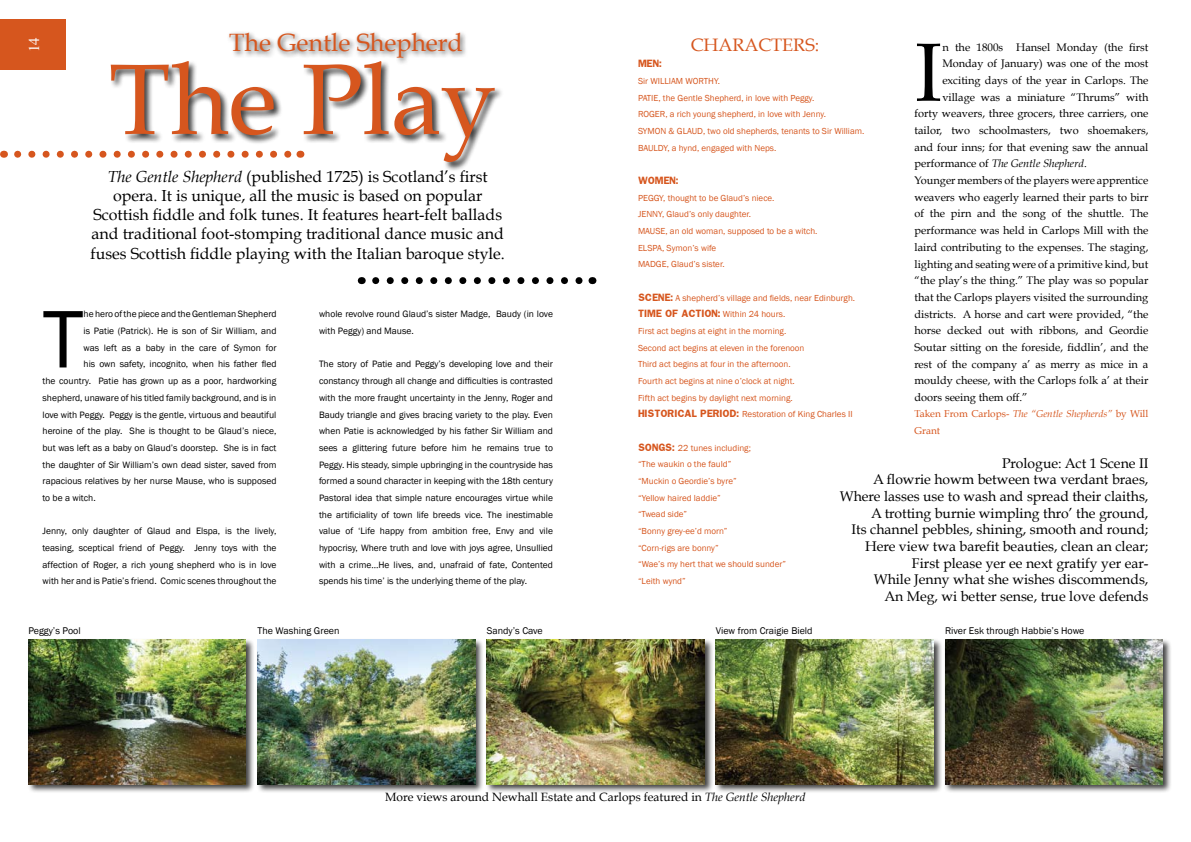
<style>
.page{position:relative;width:1191px;height:842px;background:#fff}
.page>*{position:absolute;margin:0;border:0;box-sizing:border-box;transform-origin:0 0}
.t1{font:100px "Book Antiqua";color:#d6561e}
.t2{font:84.5px "Franklin Gothic";color:#000}
.t3{font:82.6px "Book Antiqua";color:#000}
.t4{font:25px "Book Antiqua";color:#d6561e}
.t5{font:18px "Book Antiqua";color:#d6561e}
.t6{font:16px/19.2px "Book Antiqua";color:#000;text-align:center}
.t7{font:15px "Times";color:#fff}
.t8{font:14px/16.7px "Book Antiqua";color:#000;text-align:right}
.t9{font:12px "Book Antiqua";color:#000}
.t10{font:11px "Book Antiqua";color:#000}
.t11{font:italic 11px "Book Antiqua";color:#000}
.t12{font:10px "Franklin Gothic";color:#000}
.t13{font:10px/16.7px "Book Antiqua";color:#d6561e}
.t14{font:9.5px/16.7px "Franklin Gothic";color:#000;text-align:justify}
.t15{font:9px/16.7px "Franklin Gothic";color:#d6561e}
.t16{font:700 9px "Franklin";color:#d6561e}
.s1{font-style:italic}
.s2{font-style:normal}
.s3{font-family:"Franklin";font-weight:700}
</style>
<div class="page">
<div style="left:226px;top:29px;width:570px;height:70px;background:#000;opacity:.75"></div>
<svg style="left:18px;top:151px;width:89px;height:7px"></svg>
<div style="left:109px;top:60px;width:521px;height:139px;background:#000;opacity:.75"></div>
<div style="left:485px;top:638px;width:233px;height:160px;background:#000;opacity:.75"></div>
<img style="left:489px;top:639px;width:215px;height:145px">
<div style="left:256px;top:638px;width:233px;height:160px;background:#000;opacity:.75"></div>
<img style="left:259px;top:639px;width:216px;height:145px">
<div style="left:27px;top:638px;width:232px;height:160px;background:#000;opacity:.75"></div>
<img style="left:28px;top:639px;width:218px;height:145px">
<div style="left:0;top:20px;width:66px;height:50px;background:#d6561e"></div>
<svg style="left:376px;top:277px;width:207px;height:7px"></svg>
<div style="left:943px;top:638px;width:233px;height:160px;background:#000;opacity:.75"></div>
<img style="left:947px;top:639px;width:215px;height:145px">
<div style="left:714px;top:638px;width:233px;height:160px;background:#000;opacity:.75"></div>
<img style="left:716px;top:639px;width:217px;height:145px">
<h3 class="t7" style="left:20px;top:52px;width:17px;rotate:-90deg">14</h3>
<h3 class="t4" style="left:229px;top:27px;width:235px">The Gentle Shepherd</h3>
<h1 class="t1" style="left:109px;top:38px;width:389px">The Play</h1>
<p class="t6" style="left:90px;top:167px;width:416px"><span class="s1">The Gentle Shepherd</span> (published 1725) is Scotland’s first opera. It is unique, all the music is based on popular Scottish fiddle and folk tunes. It features heart-felt ballads and traditional foot-stomping traditional dance music and fuses Scottish fiddle playing with the Italian baroque style.</p>
<h2 class="t2" style="left:43px;top:287px;width:42px">T</h2>
<p class="t14" style="left:84px;top:306px;width:194px">he hero of the piece and the Gentleman Shepherd</p>
<p class="t14" style="left:84px;top:323px;width:194px">is Patie (Patrick). He is son of Sir William, and</p>
<p class="t14" style="left:84px;top:339px;width:194px">was left as a baby in the care of Symon for</p>
<p class="t14" style="left:84px;top:356px;width:194px">his own safety, incognito, when his father fled</p>
<p class="t14" style="left:43px;top:373px;width:235px">the country. Patie has grown up as a poor, hardworking</p>
<p class="t14" style="left:43px;top:389px;width:235px">shepherd, unaware of his titled family background, and is in</p>
<p class="t14" style="left:43px;top:406px;width:235px">love with Peggy. Peggy is the gentle, virtuous and beautiful</p>
<p class="t14" style="left:43px;top:423px;width:235px">heroine of the play. She is thought to be Glaud’s niece,</p>
<p class="t14" style="left:43px;top:439px;width:235px">but was left as a baby on Glaud’s doorstep. She is in fact</p>
<p class="t14" style="left:43px;top:456px;width:235px">the daughter of Sir William’s own dead sister, saved from</p>
<p class="t14" style="left:43px;top:473px;width:235px">rapacious relatives by her nurse Mause, who is supposed</p>
<p class="t14" style="left:43px;top:490px;width:55px">to be a witch.</p>
<p class="t14" style="left:43px;top:523px;width:235px">Jenny, only daughter of Glaud and Elspa, is the lively, teasing, sceptical friend of Peggy. Jenny toys with the affection of Roger, a rich young shepherd who is in love with her and is Patie’s friend. Comic scenes throughout the</p>
<p class="t14" style="left:319px;top:306px;width:235px">whole revolve round Glaud’s sister Madge, Baudy (in love with Peggy) and Mause.</p>
<p class="t14" style="left:319px;top:356px;width:235px">The story of Patie and Peggy’s developing love and their constancy through all change and difficulties is contrasted with the more fraught uncertainty in the Jenny, Roger and Baudy triangle and gives bracing variety to the play. Even when Patie is acknowledged by his father Sir William and sees a glittering future before him he remains true to Peggy. His steady, simple upbringing in the countryside has formed a sound character in keeping with the 18th century Pastoral idea that simple nature encourages virtue while the artificiality of town life breeds vice. The inestimable value of ‘Life happy from ambition free, Envy and vile hypocrisy, Where truth and love with joys agree, Unsullied with a crime…He lives, and, unafraid of fate, Contented spends his time’ is the underlying theme of the play.</p>
<p class="t12" style="left:28px;top:625px;width:54px">Peggy’s Pool</p>
<p class="t12" style="left:257px;top:625px;width:83px">The Washing Green</p>
<p class="t12" style="left:487px;top:625px;width:57px">Sandy’s Cave</p>
<h3 class="t5" style="left:690px;top:33px;width:130px">CHARACTERS:</h3>
<h3 class="t3" style="left:914px;top:21px;width:29px">I</h3>
<p class="t10" style="left:942px;top:40px;width:208px">n the 1800s Hansel Monday (the first</p>
<p class="t10" style="left:942px;top:57px;width:208px">Monday of January) was one of the most</p>
<p class="t10" style="left:942px;top:73px;width:208px">exciting days of the year in Carlops. The</p>
<p class="t10" style="left:942px;top:90px;width:208px">village was a miniature “Thrums” with</p>
<p class="t10" style="left:914px;top:107px;width:235px">forty weavers, three grocers, three carriers, one</p>
<p class="t10" style="left:914px;top:124px;width:235px">tailor, two schoolmasters, two shoemakers,</p>
<p class="t10" style="left:914px;top:140px;width:235px">and four inns; for that evening saw the annual</p>
<p class="t11" style="left:914px;top:157px;width:174px"><span class="s2">performance of</span> The Gentle Shepherd<span class="s2">.</span></p>
<p class="t10" style="left:914px;top:174px;width:235px">Younger members of the players were apprentice</p>
<p class="t10" style="left:914px;top:190px;width:235px">weavers who eagerly learned their parts to birr</p>
<p class="t10" style="left:914px;top:207px;width:235px">of the pirn and the song of the shuttle. The</p>
<p class="t10" style="left:914px;top:224px;width:235px">performance was held in Carlops Mill with the</p>
<p class="t10" style="left:914px;top:240px;width:235px">laird contributing to the expenses. The staging,</p>
<p class="t10" style="left:914px;top:257px;width:235px">lighting and seating were of a primitive kind, but</p>
<p class="t10" style="left:914px;top:274px;width:235px">“the play’s the thing.” The play was so popular</p>
<p class="t10" style="left:914px;top:290px;width:235px">that the Carlops players visited the surrounding</p>
<p class="t10" style="left:914px;top:307px;width:235px">districts. A horse and cart were provided, “the</p>
<p class="t10" style="left:914px;top:324px;width:235px">horse decked out with ribbons, and Geordie</p>
<p class="t10" style="left:914px;top:340px;width:235px">Soutar sitting on the foreside, fiddlin’, and the</p>
<p class="t10" style="left:914px;top:357px;width:235px">rest of the company a’ as merry as mice in a</p>
<p class="t10" style="left:914px;top:374px;width:235px">mouldy cheese, with the Carlops folk a’ at their</p>
<p class="t10" style="left:914px;top:390px;width:115px">doors seeing them off.”</p>
<p class="t13" style="left:914px;top:406px;width:235px">Taken From Carlops- <span class="s1">The “Gentle Shepherds”</span> by Will<br>Grant</p>
<p class="t8" style="left:839px;top:454px;width:310px">Prologue: Act 1 Scene II<br>A flowrie howm between twa verdant braes, Where lasses use to wash and spread their claiths, A trotting burnie wimpling thro’ the ground,<br>Its channel pebbles, shining, smooth and round; Here view twa barefit beauties, clean an clear; First please yer ee next gratify yer ear-<br>While Jenny what she wishes discommends,<br>An Meg, wi better sense, true love defends</p>
<p class="t16" style="left:638px;top:57px;width:25px">MEN:</p>
<p class="t15" style="left:638px;top:73px;width:228px">Sir WILLIAM WORTHY.<br>PATIE, the Gentle Shepherd, in love with Peggy.<br>ROGER, a rich young shepherd, in love with Jenny.<br>SYMON &amp; GLAUD, two old shepherds, tenants to Sir William.<br>BAULDY, a hynd, engaged with Neps.</p>
<p class="t16" style="left:638px;top:174px;width:42px">WOMEN:</p>
<p class="t15" style="left:638px;top:190px;width:181px">PEGGY, thought to be Glaud’s niece.<br>JENNY, Glaud’s only daughter.<br>MAUSE, an old woman, supposed to be a witch.<br>ELSPA, Symon’s wife<br>MADGE, Glaud’s sister.</p>
<p class="t15" style="left:638px;top:290px;width:219px"><span class="s3">SCENE:</span> A shepherd’s village and fields, near Edinburgh.<br><span class="s3">TIME OF ACTION:</span> Within 24 hours.<br>First act begins at eight in the morning.<br>Second act begins at eleven in the forenoon<br>Third act begins at four in the afternoon.<br>Fourth act begins at nine o’clock at night.<br>Fifth act begins by daylight next morning.<br><span class="s3">HISTORICAL PERIOD:</span> Restoration of King Charles II</p>
<p class="t15" style="left:638px;top:440px;width:149px"><span class="s3">SONGS:</span> 22 tunes including;<br>“The waukin o the fauld”<br>“Muckin o Geordie’s byre”<br>“Yellow haired laddie”<br>“Twead side”<br>“Bonny grey-ee’d morn”<br>“Corn-rigs are bonny”<br>“Wae’s my hert that we should sunder” “Leith wynd”</p>
<p class="t12" style="left:716px;top:625px;width:98px">View from Craigie Bield</p>
<p class="t12" style="left:945px;top:625px;width:141px">River Esk through Habbie’s Howe</p>
<p class="t9" style="left:385px;top:789px;width:422px">More views around Newhall Estate and Carlops featured in <span class="s1">The Gentle Shepherd</span></p>
</div>
